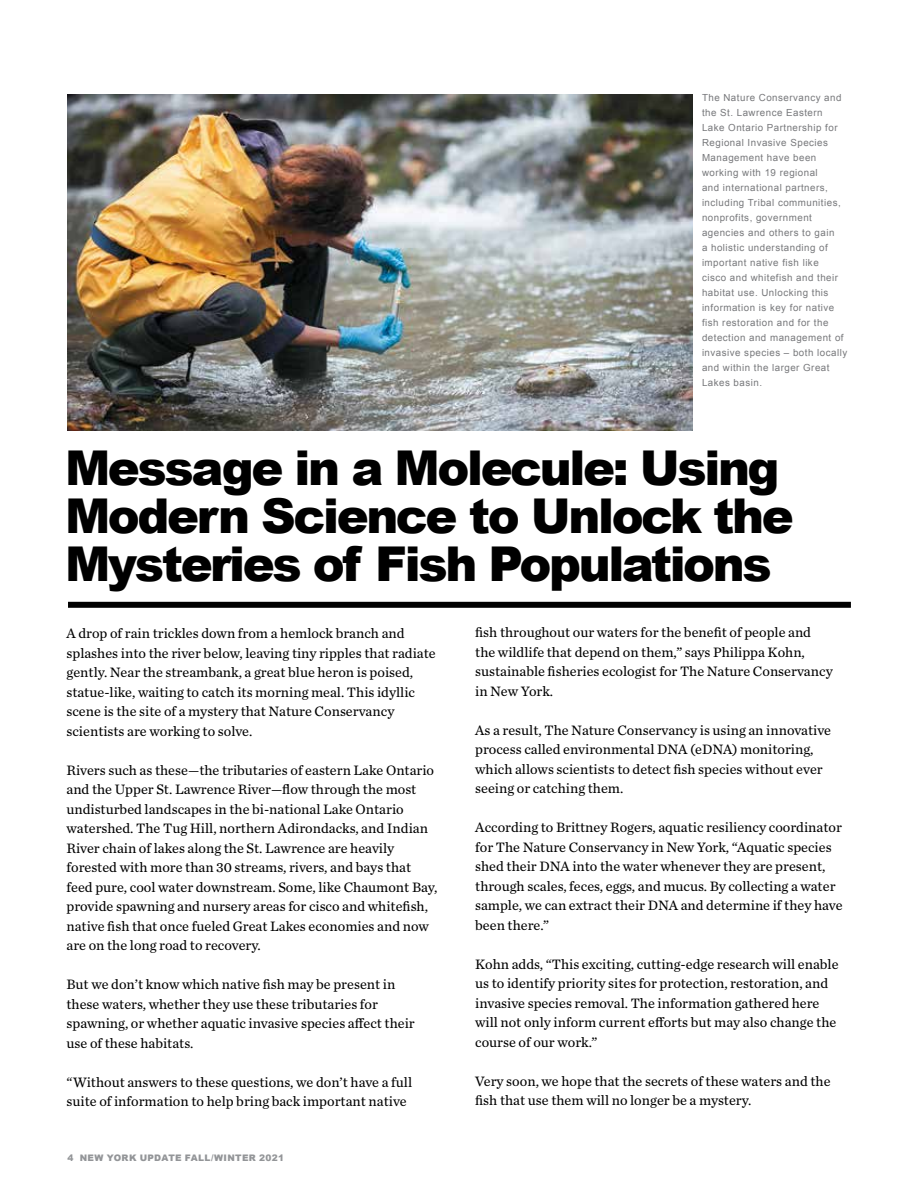
<style>
.page{position:relative;width:918px;height:1188px;background:#fff}
.page>*{position:absolute;margin:0;border:0;box-sizing:border-box;transform-origin:0 0}
.t1{font:900 48px/48px "Arial";letter-spacing:-.05em;color:#000}
.t2{font:14.25px/19.5px "Chronicle Text G2";color:#000}
.t3{font:9.75px/15px "Arial";letter-spacing:.05em;color:#77787b}
.t4{font:900 9px "Arial";letter-spacing:.035em;color:#939598}
</style>
<div class="page">
<div style="left:68px;top:602px;width:783px;height:6px;background:#000"></div>
<img style="left:68px;top:94px;width:624px;height:336px">
<p class="t3" style="left:702px;top:90px;width:147px">The Nature Conservancy and the St. Lawrence Eastern<br>Lake Ontario Partnership for<br>Regional Invasive Species<br>Management have been working with 19 regional<br>and international partners, including Tribal communities, nonprofits, government agencies and others to gain<br>a holistic understanding of important native fish like<br>cisco and whitefish and their habitat use. Unlocking this information is key for native fish restoration and for the detection and management of invasive species – both locally and within the larger Great<br>Lakes basin.</p>
<h1 class="t1" style="left:65px;top:442px;width:730px">Message in a Molecule: Using<br>Modern Science to Unlock the<br>Mysteries of Fish Populations</h1>
<p class="t2" style="left:67px;top:623px;width:371px">A drop of rain trickles down from a hemlock branch and splashes into the river below, leaving tiny ripples that radiate gently. Near the streambank, a great blue heron is poised, statue-like, waiting to catch its morning meal. This idyllic scene is the site of a mystery that Nature Conservancy scientists are working to solve.</p>
<p class="t2" style="left:67px;top:759px;width:372px">Rivers such as these—the tributaries of eastern Lake Ontario and the Upper St. Lawrence River—flow through the most undisturbed landscapes in the bi-national Lake Ontario watershed. The Tug Hill, northern Adirondacks, and Indian River chain of lakes along the St. Lawrence are heavily forested with more than 30 streams, rivers, and bays that feed pure, cool water downstream. Some, like Chaumont Bay, provide spawning and nursery areas for cisco and whitefish, native fish that once fueled Great Lakes economies and now are on the long road to recovery.</p>
<p class="t2" style="left:67px;top:974px;width:350px">But we don’t know which native fish may be present in these waters, whether they use these tributaries for spawning, or whether aquatic invasive species affect their use of these habitats.</p>
<p class="t2" style="left:67px;top:1071px;width:347px">“Without answers to these questions, we don’t have a full suite of information to help bring back important native</p>
<p class="t2" style="left:475px;top:622px;width:359px">fish throughout our waters for the benefit of people and the wildlife that depend on them,” says Philippa Kohn, sustainable fisheries ecologist for The Nature Conservancy in New York.</p>
<p class="t2" style="left:475px;top:720px;width:357px">As a result, The Nature Conservancy is using an innovative process called environmental DNA (eDNA) monitoring, which allows scientists to detect fish species without ever seeing or catching them.</p>
<p class="t2" style="left:475px;top:817px;width:369px">According to Brittney Rogers, aquatic resiliency coordinator for The Nature Conservancy in New York, “Aquatic species shed their DNA into the water whenever they are present, through scales, feces, eggs, and mucus. By collecting a water sample, we can extract their DNA and determine if they have been there.”</p>
<p class="t2" style="left:475px;top:954px;width:365px">Kohn adds, “This exciting, cutting-edge research will enable us to identify priority sites for protection, restoration, and invasive species removal. The information gathered here will not only inform current efforts but may also change the course of our work.”</p>
<p class="t2" style="left:475px;top:1071px;width:357px">Very soon, we hope that the secrets of these waters and the fish that use them will no longer be a mystery.</p>
<p class="t4" style="left:68px;top:1152px;width:218px">4 NEW YORK UPDATE FALL/WINTER 2021</p>
</div>
